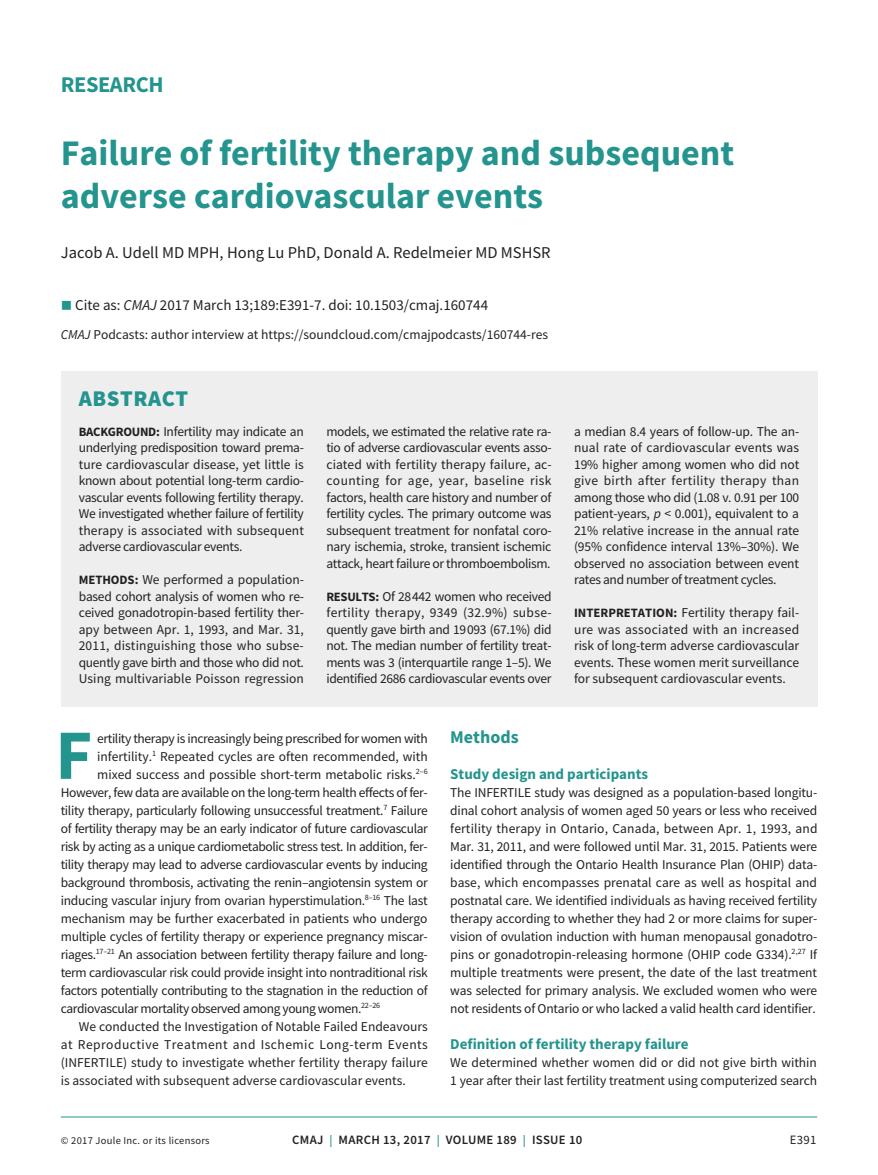
<style>
.page{position:relative;width:878px;height:1175px;background:#fff}
.page>*{position:absolute;margin:0;border:0;box-sizing:border-box;transform-origin:0 0}
.t1{font:700 70.65px "Source Sans Pro";color:#24948e}
.t2{font:700 36px/43.2px "Source Sans Pro";color:#24948e}
.t3{font:700 22.5px "Source Sans Pro";letter-spacing:-.02em;color:#24948e}
.t4{font:900 22.5px "Source Sans Pro";letter-spacing:.025em;color:#24948e}
.t5{font:700 18px "Source Sans Pro";color:#24948e}
.t6{font:16.5px "Source Sans Pro";color:#231f20}
.t7{font:700 15px "Source Sans Pro";color:#24948e}
.t8{font:15px "Source Sans Pro";color:#231f20}
.t9{font:13.5px/16.5px "Source Sans Pro";letter-spacing:-.02em;color:#231f20;text-align:justify}
.t10{font:13.5px "Source Sans Pro";color:#231f20}
.t11{font:13.5px "Source Sans Pro";letter-spacing:.035em;color:#231f20}
.t12{font:600 12.75px "Source Sans Pro";letter-spacing:.025em;color:#231f20}
.t13{font:12.75px "Source Sans Pro";color:#231f20}
.t14{font:10.5px "Source Sans Pro";letter-spacing:.025em;color:#231f20}
.s1{color:#24948e}
.s2{font-style:italic}
.s3{font-weight:700;font-size:12.75px}
.s4{font-size:12px;color:#24948e}
</style>
<div class="page">
<hr style="left:61px;top:1116px;width:756px;height:1px;background:#24948e">
<div style="left:61px;top:371px;width:756px;height:335px;background:#eeeeef"></div>
<h3 class="t3" style="left:61px;top:69px;width:104px">RESEARCH</h3>
<h2 class="t2" style="left:61px;top:131px;width:675px">Failure of fertility therapy and subsequent adverse cardiovascular events</h2>
<p class="t6" style="left:61px;top:242px;width:491px">Jacob A. Udell MD MPH, Hong Lu PhD, Donald A. Redelmeier MD MSHSR</p>
<p class="t8" style="left:61px;top:296px;width:429px"><span class="s1">■</span> Cite as: <span class="s2">CMAJ</span> 2017 March 13;189:E391-7. doi: 10.1503/cmaj.160744</p>
<p class="t10" style="left:61px;top:326px;width:489px"><span class="s2">CMAJ</span> Podcasts: author interview at https://soundcloud.com/cmajpodcasts/160744-res</p>
<h3 class="t4" style="left:79px;top:383px;width:111px">ABSTRACT</h3>
<p class="t9" style="left:79px;top:423px;width:227px"><span class="s3">BACKGROUND:</span> Infertility may indicate an underlying predisposition toward prema&shy;ture cardiovascular disease, yet little is known about potential long-term cardio&shy;vascular events following fertility therapy.<br>We investigated whether failure of fertility therapy is associated with subsequent adverse cardiovascular events.</p>
<p class="t9" style="left:79px;top:571px;width:227px"><span class="s3">METHODS:</span> We performed a population&shy;based cohort analysis of women who re&shy;ceived gonadotropin-based fertility ther&shy;apy between Apr. 1, 1993, and Mar. 31, 2011, distinguishing those who subse&shy;quently gave birth and those who did not.<br>Using multivariable Poisson regression</p>
<p class="t9" style="left:326px;top:423px;width:227px">models, we estimated the relative rate ra&shy;tio of adverse cardiovascular events asso&shy;ciated with fertility therapy failure, ac&shy;counting for age, year, baseline risk factors, health care history and number of fertility cycles. The primary outcome was subsequent treatment for nonfatal coro&shy;nary ischemia, stroke, transient ischemic attack, heart failure or thromboembolism.</p>
<p class="t9" style="left:326px;top:588px;width:227px"><span class="s3">RESULTS:</span> Of 28 442 women who received fertility therapy, 9349 (32.9%) subse&shy;quently gave birth and 19 093 (67.1%) did not. The median number of fertility treat&shy;ments was 3 (interquartile range 1–5). We identified 2686 cardiovascular events over</p>
<p class="t9" style="left:574px;top:423px;width:227px">a median 8.4 years of follow-up. The an&shy;nual rate of cardiovascular events was 19% higher among women who did not give birth after fertility therapy than among those who did (1.08 v. 0.91 per 100 patient-years, <span class="s2">p</span> &lt; 0.001), equivalent to a 21% relative increase in the annual rate (95% confidence interval 13%–30%). We observed no association between event rates and number of treatment cycles.</p>
<p class="t9" style="left:574px;top:604px;width:227px"><span class="s3">INTERPRETATION:</span> Fertility therapy fail&shy;ure was associated with an increased risk of long-term adverse cardiovascular events. These women merit surveillance for subsequent cardiovascular events.</p>
<h1 class="t1" style="left:55px;top:707px;width:39px">F</h1>
<p class="t9" style="left:97px;top:730px;width:332px">ertility therapy is increasingly being prescribed for women with</p>
<p class="t10" style="left:97px;top:747px;width:332px">infertility.<sup>1</sup> Repeated cycles are often recommended, with</p>
<p class="t10" style="left:97px;top:765px;width:332px">mixed success and possible short-term metabolic risks.<sup>2–6</sup></p>
<p class="t9" style="left:61px;top:784px;width:368px">However, few data are available on the long-term health effects of fer-</p>
<p class="t9" style="left:61px;top:802px;width:368px">tility therapy, particularly following unsuccessful treatment.<sup>7</sup> Failure</p>
<p class="t9" style="left:61px;top:820px;width:368px">of fertility therapy may be an early indicator of future cardiovascular</p>
<p class="t9" style="left:61px;top:838px;width:368px">risk by acting as a unique cardiometabolic stress test. In addition, fer-</p>
<p class="t9" style="left:61px;top:856px;width:368px">tility therapy may lead to adverse cardiovascular events by inducing</p>
<p class="t9" style="left:61px;top:874px;width:368px">background thrombosis, activating the renin–angiotensin system or</p>
<p class="t9" style="left:61px;top:892px;width:368px">inducing vascular injury from ovarian hyperstimulation.<sup>8–16</sup> The last</p>
<p class="t9" style="left:61px;top:910px;width:368px">mechanism may be further exacerbated in patients who undergo</p>
<p class="t9" style="left:61px;top:928px;width:368px">multiple cycles of fertility therapy or experience pregnancy miscar-</p>
<p class="t9" style="left:61px;top:946px;width:368px">riages.<sup>17–21</sup> An association between fertility therapy failure and long-</p>
<p class="t9" style="left:61px;top:964px;width:368px">term cardiovascular risk could provide insight into nontraditional risk</p>
<p class="t9" style="left:61px;top:982px;width:368px">factors potentially contributing to the stagnation in the reduction of</p>
<p class="t9" style="left:61px;top:1000px;width:321px">cardiovascular mortality observed among young women.<sup>22–26</sup></p>
<p class="t10" style="left:79px;top:1017px;width:350px">We conducted the Investigation of Notable Failed Endeavours</p>
<p class="t11" style="left:61px;top:1035px;width:368px">at Reproductive Treatment and Ischemic Long-term Events</p>
<p class="t10" style="left:61px;top:1053px;width:368px">(INFERTILE) study to investigate whether fertility therapy failure</p>
<p class="t10" style="left:61px;top:1071px;width:346px">is associated with subsequent adverse cardiovascular events.</p>
<h3 class="t5" style="left:450px;top:724px;width:70px">Methods</h3>
<p class="t7" style="left:450px;top:763px;width:199px">Study design and participants</p>
<p class="t9" style="left:450px;top:783px;width:369px;line-height:18px">The INFERTILE study was designed as a population-based longitu&shy;dinal cohort analysis of women aged 50 years or less who received fertility therapy in Ontario, Canada, between Apr. 1, 1993, and Mar. 31, 2011, and were followed until Mar. 31, 2015. Patients were identified through the Ontario Health Insurance Plan (OHIP) data&shy;base, which encompasses prenatal care as well as hospital and postnatal care. We identified individuals as having received fertility therapy according to whether they had 2 or more claims for super&shy;vision of ovulation induction with human menopausal gonadotro&shy;pins or gonadotropin-releasing hormone (OHIP code G334).<sup>2,27</sup> If multiple treatments were present, the date of the last treatment was selected for primary analysis. We excluded women who were not residents of Ontario or who lacked a valid health card identifier.</p>
<p class="t7" style="left:450px;top:1033px;width:240px">Definition of fertility therapy failure</p>
<p class="t9" style="left:450px;top:1053px;width:368px;line-height:18px">We determined whether women did or did not give birth within<br>1 year after their last fertility treatment using computerized search</p>
<p class="t14" style="left:61px;top:1134px;width:150px">© 2017 Joule Inc. or its licensors</p>
<p class="t12" style="left:292px;top:1131px;width:292px">CMAJ <span class="s4">|</span> MARCH 13, 2017 <span class="s4">|</span> VOLUME 189 <span class="s4">|</span> ISSUE 10</p>
<p class="t13" style="left:789px;top:1132px;width:28px">E391</p>
</div>
